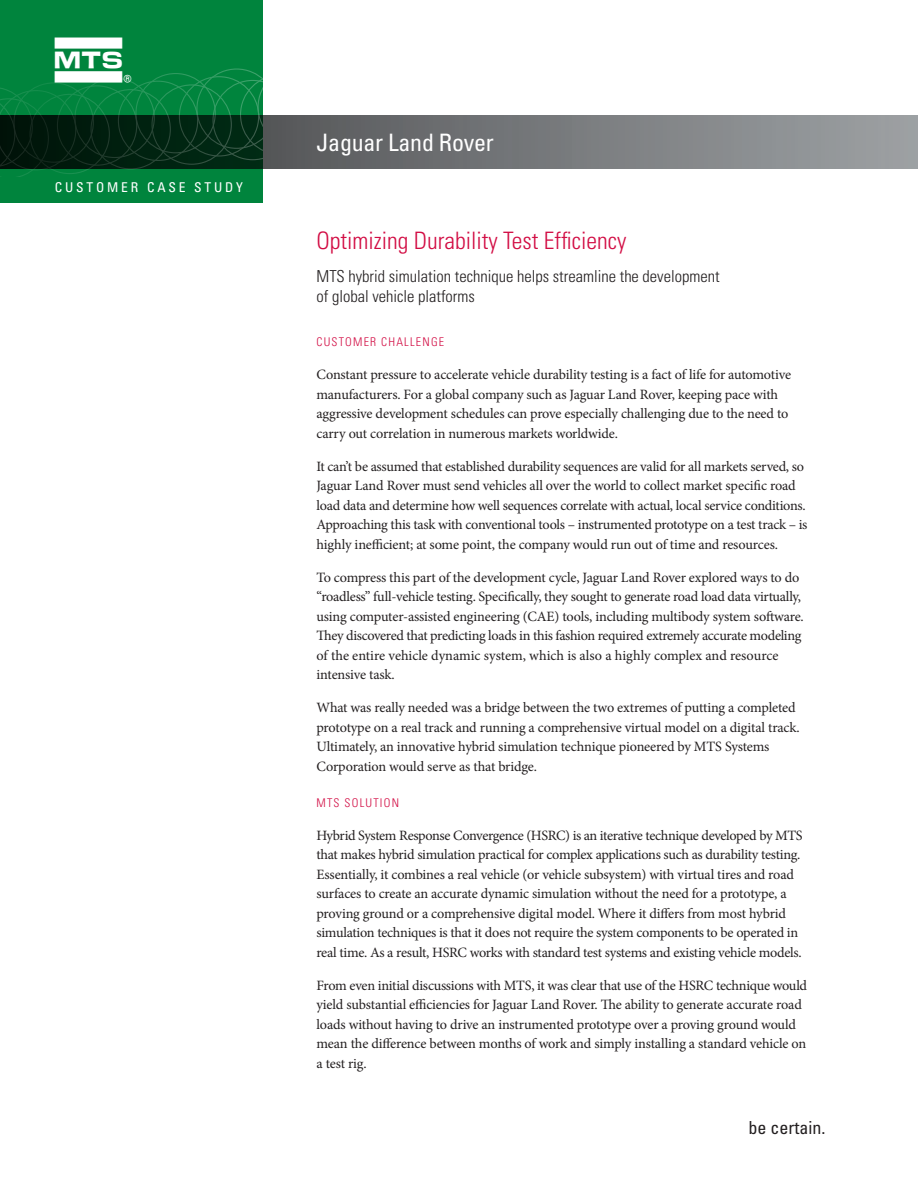
<style>
.page{position:relative;width:918px;height:1188px;background:#fff}
.page>*{position:absolute;margin:0;border:0;box-sizing:border-box;transform-origin:0 0}
.t1{font:45px "MTS Systems Systems Corporation";color:#fff}
.RED_HEADLINE{font:300 condensed 24px "Univers";color:#d20d44}
.WHITE_HEADLINE{font:condensed 24px "Univers";letter-spacing:-.01em;color:#fff}
.MTS_be_certain{font:condensed 18px "Univers";color:#231f20}
.INTRO_TEXT{font:300 condensed 16.5px/19.8px "Univers";color:#231f20}
.BODY_COPY2{font:14.25px/19.5px "Minion Pro";letter-spacing:-.015em;color:#231f20}
.SUBHEADS2{font:condensed 13.5px "Univers";letter-spacing:.21em;color:#fff}
.SUBHEADS2-2{font:300 condensed 12px "Univers";letter-spacing:.1em;color:#d20d44}
</style>
<div class="page">
<svg style="left:262px;top:116px;width:656px;height:52px;background:#797c7e"></svg>
<svg style="left:0;top:0;width:262px;height:203px;background:#017336"></svg>
<svg style="left:196px;top:67px;width:66px;height:93px;background:#075c2f"></svg>
<div style="left:135px;top:73px;width:81px;height:80px;border:1px solid #fff;border-radius:50%"></div>
<svg style="left:0;top:87px;width:76px;height:90px;background:#034320"></svg>
<p class="t1" style="left:55px;top:38px;width:80px">l</p>
<p class="SUBHEADS2" style="left:55px;top:179px;width:190px">CUSTOMER CASE STUDY</p>
<p class="WHITE_HEADLINE" style="left:316px;top:127px;width:179px">Jaguar Land Rover</p>
<p class="RED_HEADLINE" style="left:316px;top:226px;width:312px">Optimizing Durability Test Efficiency</p>
<p class="INTRO_TEXT" style="left:316px;top:266px;width:405px">MTS hybrid simulation technique helps streamline the development of global vehicle platforms</p>
<p class="SUBHEADS2-2" style="left:316px;top:335px;width:129px">CUSTOMER CHALLENGE</p>
<p class="BODY_COPY2" style="left:316px;top:365px;width:476px">Constant pressure to accelerate vehicle durability testing is a fact of life for automotive manufacturers. For a global company such as Jaguar Land Rover, keeping pace with aggressive development schedules can prove especially challenging due to the need to carry out correlation in numerous markets worldwide.</p>
<p class="BODY_COPY2" style="left:316px;top:457px;width:493px">It can’t be assumed that established durability sequences are valid for all markets served, so Jaguar Land Rover must send vehicles all over the world to collect market specific road load data and determine how well sequences correlate with actual, local service conditions.<br>Approaching this task with conventional tools – instrumented prototype on a test track – is highly inefficient; at some point, the company would run out of time and resources.</p>
<p class="BODY_COPY2" style="left:316px;top:568px;width:489px">To compress this part of the development cycle, Jaguar Land Rover explored ways to do “roadless” full-vehicle testing. Specifically, they sought to generate road load data virtually, using computer-assisted engineering (CAE) tools, including multibody system software.<br>They discovered that predicting loads in this fashion required extremely accurate modeling of the entire vehicle dynamic system, which is also a highly complex and resource intensive task.</p>
<p class="BODY_COPY2" style="left:316px;top:698px;width:485px">What was really needed was a bridge between the two extremes of putting a completed prototype on a real track and running a comprehensive virtual model on a digital track.<br>Ultimately, an innovative hybrid simulation technique pioneered by MTS Systems Corporation would serve as that bridge.</p>
<p class="SUBHEADS2-2" style="left:316px;top:796px;width:84px">MTS SOLUTION</p>
<p class="BODY_COPY2" style="left:316px;top:826px;width:488px">Hybrid System Response Convergence (HSRC) is an iterative technique developed by MTS that makes hybrid simulation practical for complex applications such as durability testing.<br>Essentially, it combines a real vehicle (or vehicle subsystem) with virtual tires and road surfaces to create an accurate dynamic simulation without the need for a prototype, a proving ground or a comprehensive digital model. Where it differs from most hybrid simulation techniques is that it does not require the system components to be operated in real time. As a result, HSRC works with standard test systems and existing vehicle models.</p>
<p class="BODY_COPY2" style="left:316px;top:976px;width:492px">From even initial discussions with MTS, it was clear that use of the HSRC technique would yield substantial efficiencies for Jaguar Land Rover. The ability to generate accurate road loads without having to drive an instrumented prototype over a proving ground would mean the difference between months of work and simply installing a standard vehicle on a test rig.</p>
<p class="MTS_be_certain" style="left:748px;top:1116px;width:78px">be certain.</p>
</div>
